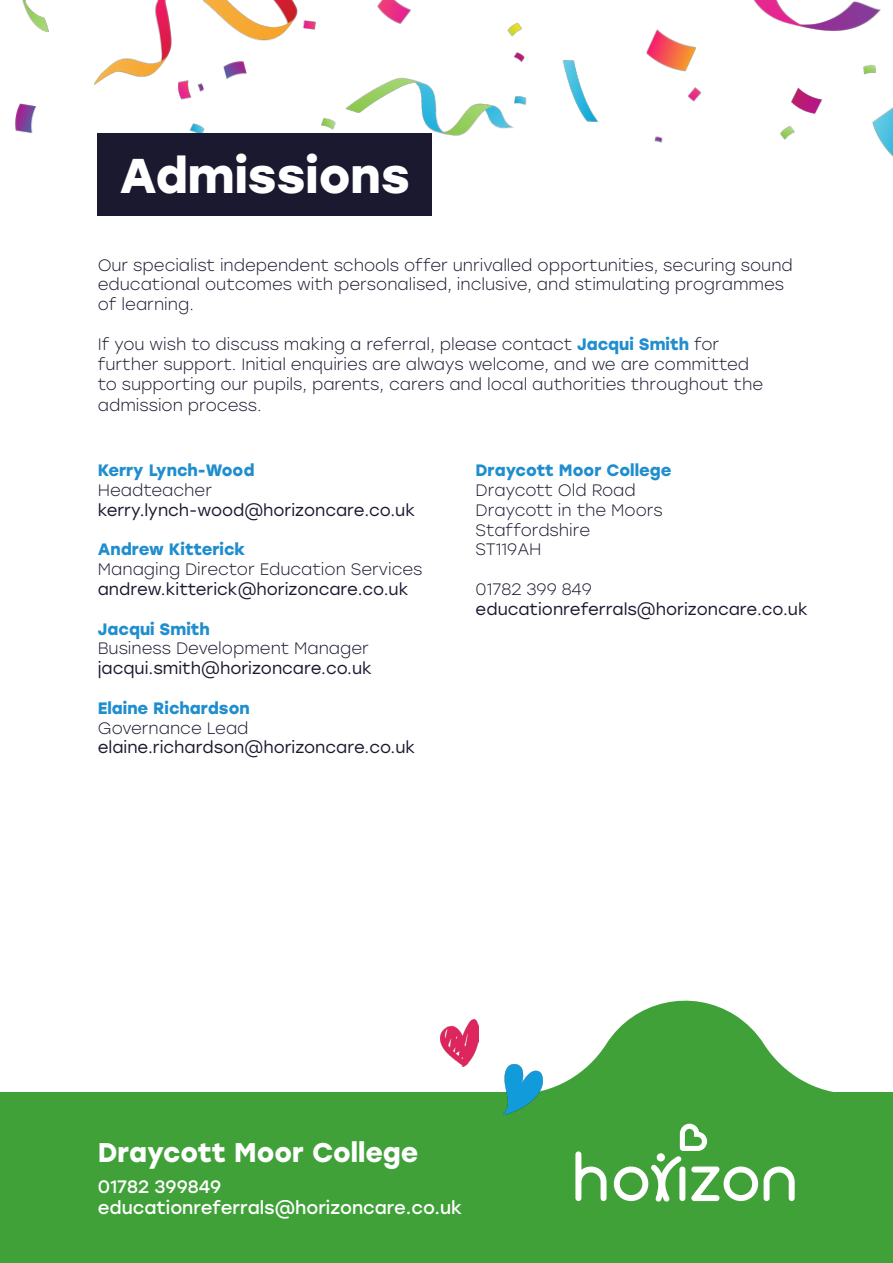
<style>
.page{position:relative;width:893px;height:1263px;background:#fff}
.page>*{position:absolute;margin:0;border:0;box-sizing:border-box;transform-origin:0 0}
.t1{font:700 48.75px "Stolzl";color:#fff}
.t2{font:700 27px "Stolzl";color:#fff}
.t3{font:18px/21.6px "Stolzl";color:#fff}
.t4{font:300 16.5px/19.8px "Stolzl";color:#1a1930}
.t5{font:16.5px "Stolzl";color:#1a1930}
.t6{font:700 16.5px "Stolzl";color:#208ece}
.s1{font-weight:700;color:#208ece}
</style>
<div class="page">
<div style="left:0;top:1093px;width:893px;height:170px;background:#40a139"></div>
<svg style="left:542px;top:1000px;width:311px;height:93px"></svg>
<svg style="left:575px;top:1151px;width:31px;height:50px"></svg>
<svg style="left:764px;top:1166px;width:31px;height:35px"></svg>
<svg style="left:614px;top:1124px;width:144px;height:77px"></svg>
<img style="left:440px;top:1020px;width:39px;height:46px">
<img style="left:504px;top:1064px;width:38px;height:50px">
<img style="left:15px;top:0;width:878px;height:157px">
<div style="left:97px;top:133px;width:335px;height:83px;background:#1a1930"></div>
<p class="t1" style="left:119px;top:140px;width:292px">Admissions</p>
<p class="t4" style="left:98px;top:254px;width:697px">Our specialist independent schools offer unrivalled opportunities, securing sound educational outcomes with personalised, inclusive, and stimulating programmes of learning.</p>
<p class="t4" style="left:98px;top:334px;width:667px">If you wish to discuss making a referral, please contact <span class="s1">Jacqui Smith</span> for further support. Initial enquiries are always welcome, and we are committed to supporting our pupils, parents, carers and local authorities throughout the</p>
<p class="t4" style="left:98px;top:395px;width:165px">admission process.</p>
<p class="t6" style="left:98px;top:458px;width:158px">Kerry Lynch-Wood</p>
<p class="t4" style="left:98px;top:480px;width:116px">Headteacher</p>
<p class="t5" style="left:98px;top:499px;width:319px">kerry.lynch-wood@horizoncare.co.uk</p>
<p class="t6" style="left:98px;top:538px;width:149px">Andrew Kitterick</p>
<p class="t4" style="left:98px;top:559px;width:326px">Managing Director Education Services</p>
<p class="t5" style="left:98px;top:578px;width:312px">andrew.kitterick@horizoncare.co.uk</p>
<p class="t6" style="left:98px;top:617px;width:114px">Jacqui Smith</p>
<p class="t4" style="left:98px;top:638px;width:273px">Business Development Manager</p>
<p class="t5" style="left:98px;top:657px;width:276px">jacqui.smith@horizoncare.co.uk</p>
<p class="t6" style="left:98px;top:696px;width:153px">Elaine Richardson</p>
<p class="t4" style="left:98px;top:717px;width:152px">Governance Lead</p>
<p class="t5" style="left:98px;top:736px;width:319px">elaine.richardson@horizoncare.co.uk</p>
<p class="t6" style="left:476px;top:458px;width:197px">Draycott Moor College</p>
<p class="t4" style="left:476px;top:480px;width:162px">Draycott Old Road</p>
<p class="t4" style="left:476px;top:499px;width:189px">Draycott in the Moors</p>
<p class="t4" style="left:476px;top:519px;width:116px">Staffordshire</p>
<p class="t4" style="left:476px;top:539px;width:67px">ST119AH</p>
<p class="t4" style="left:476px;top:579px;width:118px">01782 399 849</p>
<p class="t5" style="left:476px;top:598px;width:334px">educationreferrals@horizoncare.co.uk</p>
<h2 class="t2" style="left:98px;top:1133px;width:322px">Draycott Moor College</h2>
<p class="t3" style="left:98px;top:1175px;width:366px">01782 399849 educationreferrals@horizoncare.co.uk</p>
</div>
